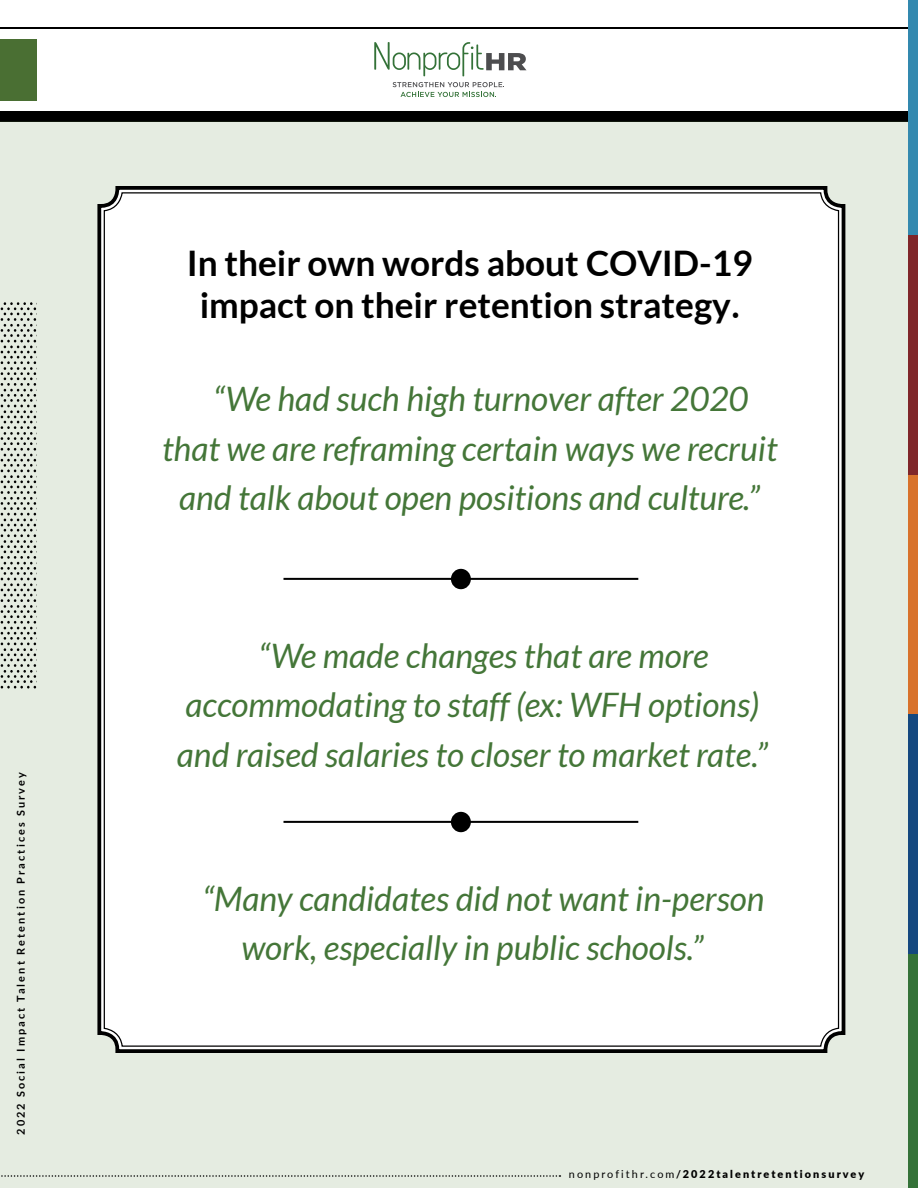
<style>
.page{position:relative;width:918px;height:1188px;background:#fff}
.page>*{position:absolute;margin:0;border:0;box-sizing:border-box;transform-origin:0 0}
.t1{font:700 35.25px/42.3px "Lato";color:#000;text-align:center}
.t2{font:italic 33.75px/49.3px "Lato";color:#447638}
.t3{font:700 10.8px "Lato";letter-spacing:.19em;color:#000}
.t4{font:900 10.8px "Lato";letter-spacing:.19em;color:#000}
.s1{font-weight:400}
.s2{font-weight:700}
</style>
<div class="page">
<hr style="left:0;top:27px;width:908px;height:2px;background:#000">
<div style="left:0;top:111px;width:908px;height:11px;background:#000"></div>
<div style="left:0;top:122px;width:918px;height:1066px;background:#e5ece1"></div>
<svg style="left:1px;top:302px;width:35px;height:386px"></svg>
<div style="left:0;top:39px;width:36px;height:62px;background:#4a6f33"></div>
<svg style="left:1px;top:1175px;width:559px;height:2px"></svg>
<svg style="left:393px;top:82px;width:111px;height:15px"></svg>
<svg style="left:374px;top:42px;width:153px;height:34px"></svg>
<div style="left:908px;top:954px;width:10px;height:234px;background:#347238"></div>
<div style="left:908px;top:475px;width:10px;height:239px;background:#d8722b"></div>
<div style="left:908px;top:0;width:10px;height:236px;background:#3389af"></div>
<div style="left:908px;top:714px;width:10px;height:240px;background:#14487f"></div>
<div style="left:908px;top:235px;width:10px;height:240px;background:#7f2629"></div>
<div style="left:97px;top:186px;width:749px;height:867px;background:#fff"></div>
<div style="left:451px;top:569px;width:20px;height:20px;background:#000;border-radius:50%"></div>
<hr style="left:284px;top:578px;width:354px;height:2px;background:#000">
<div style="left:451px;top:812px;width:20px;height:20px;background:#000;border-radius:50%"></div>
<hr style="left:284px;top:821px;width:354px;height:2px;background:#000">
<p class="t3" style="left:15px;top:1135px;width:364px;rotate:-90deg">2022 Social Impact Talent Retention Practices Survey</p>
<p class="t1" style="left:187px;top:242px;width:568px">In their own words about COVID-19 impact on their retention strategy.</p>
<p class="t2" style="left:213px;top:375px;width:537px">“We had such high turnover after 2020</p>
<p class="t2" style="left:162px;top:425px;width:617px">that we are reframing certain ways we recruit</p>
<p class="t2" style="left:179px;top:474px;width:582px">and talk about open positions and culture.”</p>
<p class="t2" style="left:177px;top:632px;width:592px;text-indent:82px">“We made changes that are more accommodating to staff (ex: WFH options) and raised salaries to closer to market rate.”</p>
<p class="t2" style="left:241px;top:875px;width:525px;text-indent:-39px">“Many candidates did not want in-person work, especially in public schools.”</p>
<p class="t4" style="left:569px;top:1166px;width:297px"><span class="s1">nonprofithr.com</span><span class="s2">/</span>2022talentretentionsurvey</p>
</div>
